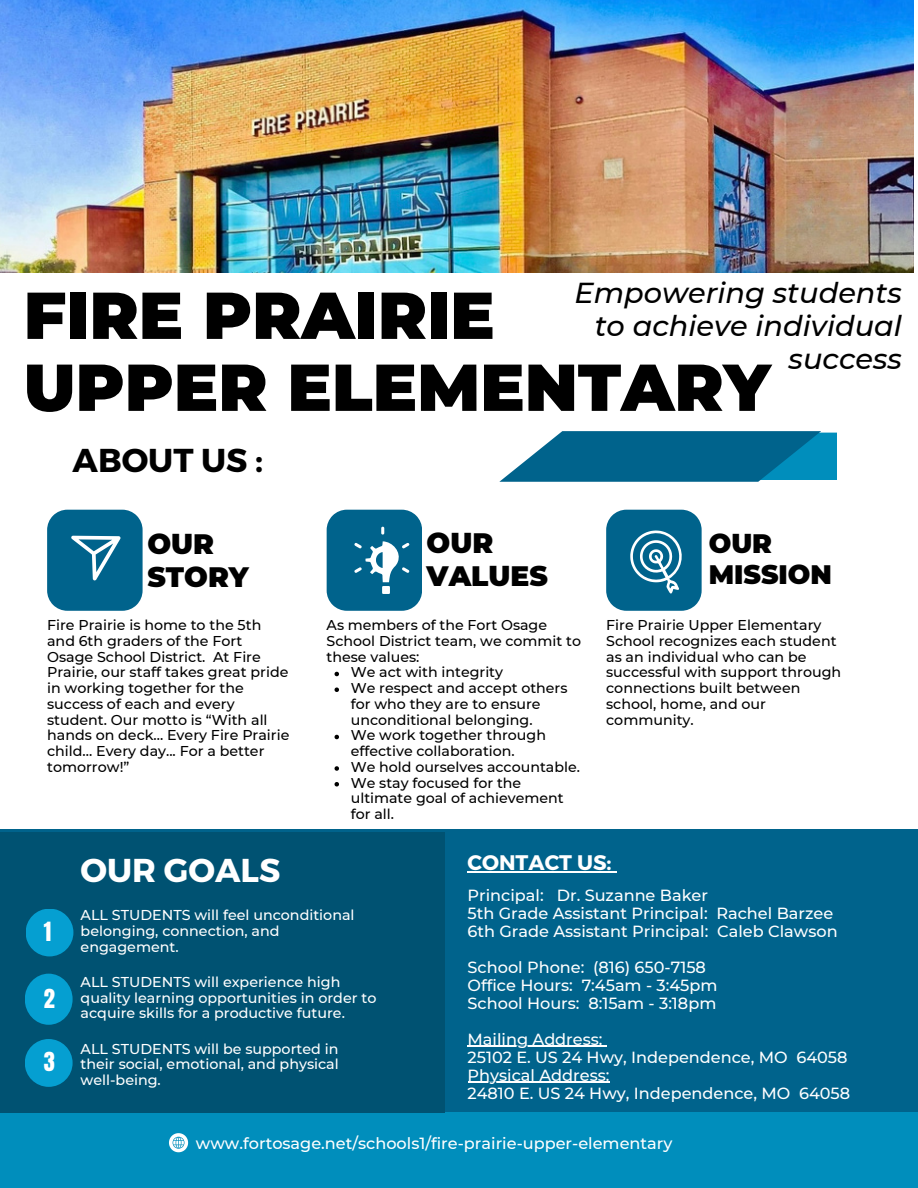
<style>
.page{position:relative;width:918px;height:1188px;background:#fff}
.page>*{position:absolute;margin:0;border:0;box-sizing:border-box;transform-origin:0 0}
.t1{font:900 66.15px "Montserrat";color:#000}
.t2{font:700 33px "Montserrat";color:#000}
.t3{font:700 33px "Montserrat";color:#fff}
.t4{font:italic 500 28.8px/32.8px "Montserrat";color:#000;text-align:right}
.t5{font:900 28.05px/32.8px "Montserrat";color:#000}
.t6{font:900 26.7px/30.8px "Montserrat";color:#000}
.t7{font:22.5px "Anton";color:#fff}
.t8{font:700 21px "Montserrat";color:#fff}
.t9{font:500 16.2px "Montserrat";color:#fff}
.t10{font:500 16.05px "Montserrat";color:#fff}
.t11{font:500 14.25px/15.8px "Montserrat";color:#000}
.t12{font:500 14.25px/15.8px "Montserrat";color:#fff}
</style>
<div class="page">
<img style="left:0;top:0;width:914px;height:273px">
<div style="left:0;top:829px;width:918px;height:304px;background:#00638c"></div>
<div style="left:0;top:1112px;width:918px;height:76px;background:#008ebc"></div>
<div style="left:0;top:832px;width:445px;height:280px;background:#005272"></div>
<div style="left:26px;top:909px;width:47px;height:47px;background:#059fd1;border-radius:50%"></div>
<div style="left:25px;top:974px;width:48px;height:51px;background:#059fd1;border-radius:50%"></div>
<div style="left:25px;top:1039px;width:48px;height:48px;background:#059fd1;border-radius:50%"></div>
<svg style="left:169px;top:1133px;width:19px;height:19px"></svg>
<svg style="left:47px;top:510px;width:96px;height:101px;background:#1a7397"></svg>
<svg style="left:327px;top:510px;width:95px;height:101px;background:#20769a"></svg>
<svg style="left:606px;top:510px;width:96px;height:101px;background:#22779b"></svg>
<svg style="left:499px;top:431px;width:338px;height:51px;background:#1c799e"></svg>
<svg style="left:335px;top:672px;width:4px;height:4px"></svg>
<svg style="left:335px;top:688px;width:4px;height:4px"></svg>
<svg style="left:335px;top:735px;width:4px;height:4px"></svg>
<svg style="left:335px;top:766px;width:4px;height:5px"></svg>
<svg style="left:335px;top:782px;width:4px;height:5px"></svg>
<hr style="left:468px;top:871px;width:144px;height:2px;background:#fff">
<hr style="left:468px;top:1046px;width:135px;height:1px;background:#fff">
<hr style="left:468px;top:1082px;width:142px;height:1px;background:#fff">
<p class="t4" style="left:574px;top:276px;width:329px">Empowering students to achieve individual success</p>
<p class="t1" style="left:24px;top:275px;width:472px">FIRE PRAIRIE</p>
<p class="t1" style="left:24px;top:347px;width:748px">UPPER ELEMENTARY</p>
<p class="t2" style="left:73px;top:439px;width:192px">ABOUT US :</p>
<p class="t5" style="left:147px;top:528px;width:103px">OUR<br>STORY</p>
<p class="t5" style="left:427px;top:527px;width:123px">OUR<br>VALUES</p>
<p class="t6" style="left:709px;top:528px;width:125px">OUR<br>MISSION</p>
<p class="t11" style="left:47px;top:617px;width:244px">Fire Prairie is home to the 5th and 6th graders of the Fort<br>Osage School District. At Fire<br>Prairie, our staff takes great pride in working together for the success of each and every student. Our motto is “With all hands on deck... Every Fire Prairie child... Every day... For a better tomorrow!”</p>
<p class="t11" style="left:327px;top:617px;width:256px">As members of the Fort Osage<br>School District team, we commit to these values:</p>
<p class="t11" style="left:351px;top:664px;width:154px">We act with integrity</p>
<p class="t11" style="left:351px;top:680px;width:218px">We respect and accept others for who they are to ensure unconditional belonging.</p>
<p class="t11" style="left:351px;top:727px;width:197px">We work together through effective collaboration.</p>
<p class="t11" style="left:351px;top:759px;width:231px">We hold ourselves accountable.</p>
<p class="t11" style="left:351px;top:775px;width:214px">We stay focused for the ultimate goal of achievement for all.</p>
<p class="t11" style="left:606px;top:617px;width:237px">Fire Prairie Upper Elementary<br>School recognizes each student as an individual who can be successful with support through connections built between school, home, and our community.</p>
<p class="t7" style="left:44px;top:915px;width:9px">1</p>
<p class="t7" style="left:44px;top:982px;width:13px">2</p>
<p class="t7" style="left:44px;top:1046px;width:13px">3</p>
<p class="t3" style="left:81px;top:849px;width:201px">OUR GOALS</p>
<p class="t8" style="left:468px;top:849px;width:146px">CONTACT US:</p>
<p class="t12" style="left:81px;top:907px;width:275px">ALL STUDENTS will feel unconditional belonging, connection, and engagement.</p>
<p class="t12" style="left:81px;top:974px;width:297px">ALL STUDENTS will experience high quality learning opportunities in order to acquire skills for a productive future.</p>
<p class="t12" style="left:81px;top:1041px;width:260px;text-align:justify">ALL STUDENTS will be supported in their social, emotional, and physical well-being.</p>
<p class="t10" style="left:468px;top:885px;width:242px">Principal: Dr. Suzanne Baker</p>
<p class="t10" style="left:468px;top:903px;width:367px">5th Grade Assistant Principal: Rachel Barzee</p>
<p class="t10" style="left:468px;top:921px;width:372px">6th Grade Assistant Principal: Caleb Clawson</p>
<p class="t10" style="left:468px;top:957px;width:240px">School Phone: (816) 650-7158</p>
<p class="t10" style="left:468px;top:975px;width:251px">Office Hours: 7:45am - 3:45pm</p>
<p class="t10" style="left:468px;top:993px;width:250px">School Hours: 8:15am - 3:18pm</p>
<p class="t10" style="left:468px;top:1029px;width:137px">Mailing Address:</p>
<p class="t10" style="left:468px;top:1047px;width:381px">25102 E. US 24 Hwy, Independence, MO 64058</p>
<p class="t10" style="left:468px;top:1065px;width:143px">Physical Address:</p>
<p class="t10" style="left:468px;top:1083px;width:384px">24810 E. US 24 Hwy, Independence, MO 64058</p>
<p class="t9" style="left:196px;top:1134px;width:478px">www.fortosage.net/schools1/fire-prairie-upper-elementary</p>
</div>
